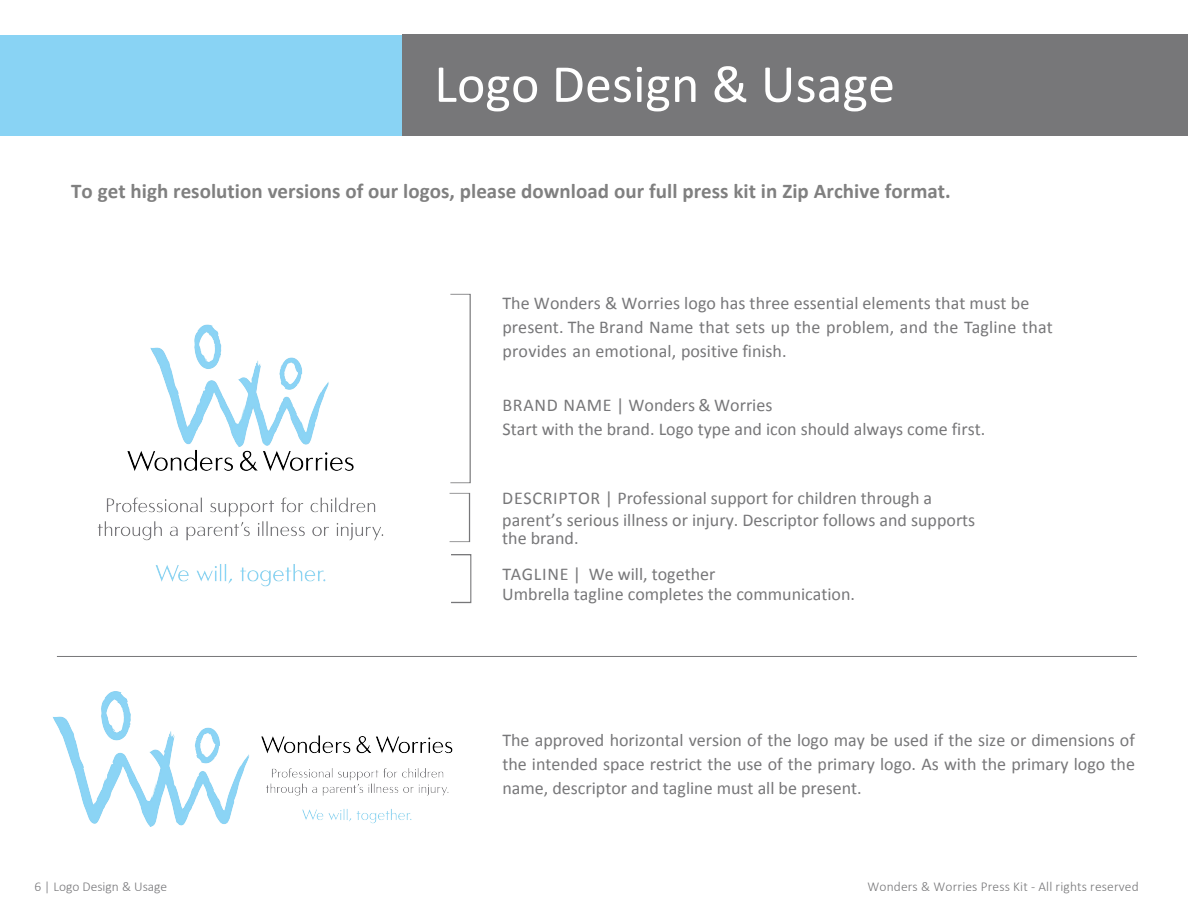
<style>
.page{position:relative;width:1188px;height:918px;background:#fff}
.page>*{position:absolute;margin:0;border:0;box-sizing:border-box;transform-origin:0 0}
.t1{font:54px "Calibri";color:#fff}
.t2{font:700 21px "Calibri";letter-spacing:.005em;color:#808080}
.t3{font:18px/24px "Calibri";color:#777779}
.DonorHeadings{font:300 13.5px "Calibri";letter-spacing:.01em;color:#777779}
.t4{font:300 13.5px "Calibri";color:#77777a}
</style>
<div class="page">
<div style="left:450px;top:294px;width:21px;height:189px;border:1px solid #777779"></div>
<div style="left:449px;top:493px;width:21px;height:49px;border:1px solid #777779"></div>
<div style="left:450px;top:554px;width:21px;height:49px;border:1px solid #777779"></div>
<hr style="left:57px;top:656px;width:1080px;height:1px;background:#777779">
<img style="left:53px;top:691px;width:400px;height:136px">
<img style="left:97px;top:324px;width:287px;height:263px">
<div style="left:402px;top:35px;width:786px;height:101px;background:#777779"></div>
<div style="left:1px;top:36px;width:401px;height:100px;background:#89d3f4"></div>
<h1 class="t1" style="left:434px;top:46px;width:462px">Logo Design &amp; Usage</h1>
<p class="t2" style="left:71px;top:176px;width:881px">To get high resolution versions of our logos, please download our full press kit in Zip Archive format.</p>
<p class="t3" style="left:502px;top:291px;width:552px">The Wonders &amp; Worries logo has three essential elements that must be present. The Brand Name that sets up the problem, and the Tagline that provides an emotional, positive finish.</p>
<p class="t3" style="left:502px;top:393px;width:484px">BRAND NAME | Wonders &amp; Worries<br>Start with the brand. Logo type and icon should always come first.</p>
<p class="t3" style="left:502px;top:488px;width:475px;line-height:21.3px">DESCRIPTOR | Professional support for children through a parent’s serious illness or injury. Descriptor follows and supports</p>
<p class="t3" style="left:502px;top:520px;width:215px;line-height:36px">the brand.<br>TAGLINE | We will, together</p>
<p class="t3" style="left:502px;top:582px;width:354px">Umbrella tagline completes the communication.</p>
<p class="t4" style="left:34px;top:879px;width:134px">6 | Logo Design &amp; Usage</p>
<p class="t3" style="left:503px;top:728px;width:634px;text-align:justify">The approved horizontal version of the logo may be used if the size or dimensions of the intended space restrict the use of the primary logo. As with the primary logo the name, descriptor and tagline must all be present.</p>
<p class="DonorHeadings" style="left:868px;top:878px;width:273px">Wonders &amp; Worries Press Kit - All rights reserved</p>
</div>
